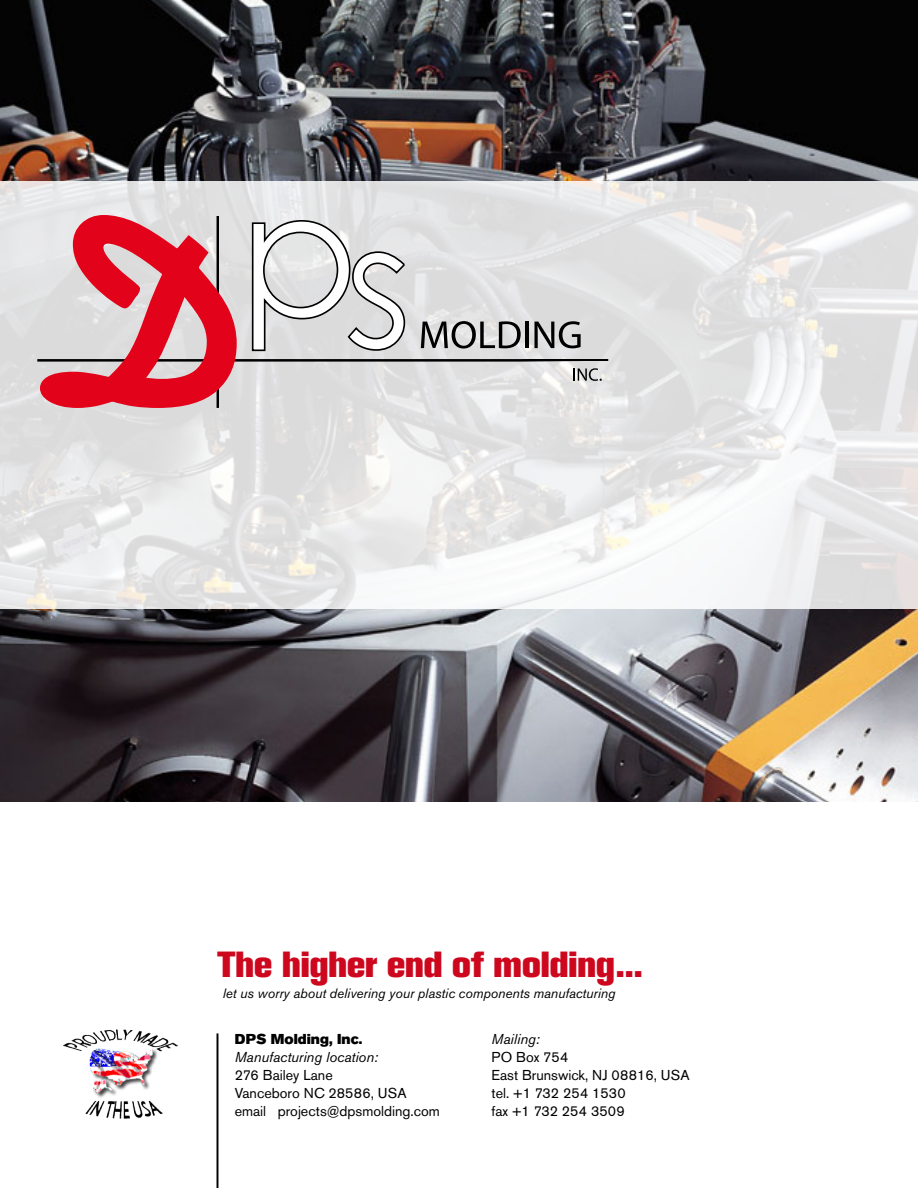
<style>
.page{position:relative;width:918px;height:1188px;background:#fff}
.page>*{position:absolute;margin:0;border:0;box-sizing:border-box;transform-origin:0 0}
.t1{font:800 36px "Akzidenz Grotesk BE";color:#cd071e}
.t2{font:14.25px/18px "Akzidenz Grotesk BE";color:#000}
.t3{font:italic 14.25px "Akzidenz Grotesk BE";color:#000}
.t4{font:14.25px "Akzidenz Grotesk BE Super";color:#000}
.t5{font:italic 13.5px "Akzidenz Grotesk BE";color:#000}
</style>
<div class="page">
<img style="left:0;top:0;width:918px;height:801px">
<svg style="left:0;top:181px;width:918px;height:428px;fill:#e6e5e5"></svg>
<svg style="left:36px;top:212px;width:574px;height:200px;background:#d7b4b8"></svg>
<hr style="left:217px;top:1033px;width:1px;height:155px;background:#000">
<img style="left:63px;top:1029px;width:115px;height:90px">
<h1 class="t1" style="left:217px;top:944px;width:427px">The higher end of molding...</h1>
<p class="t5" style="left:223px;top:985px;width:394px">let us worry about delivering your plastic components manufacturing</p>
<p class="t4" style="left:235px;top:1031px;width:129px">DPS Molding, Inc.</p>
<p class="t3" style="left:235px;top:1048px;width:145px">Manufacturing location:</p>
<p class="t2" style="left:235px;top:1066px;width:207px">276 Bailey Lane<br>Vanceboro NC 28586, USA email projects@dpsmolding.com</p>
<p class="t3" style="left:492px;top:1030px;width:50px">Mailing:</p>
<p class="t2" style="left:492px;top:1048px;width:200px">PO Box 754<br>East Brunswick, NJ 08816, USA tel. +1 732 254 1530<br>fax +1 732 254 3509</p>
</div>
